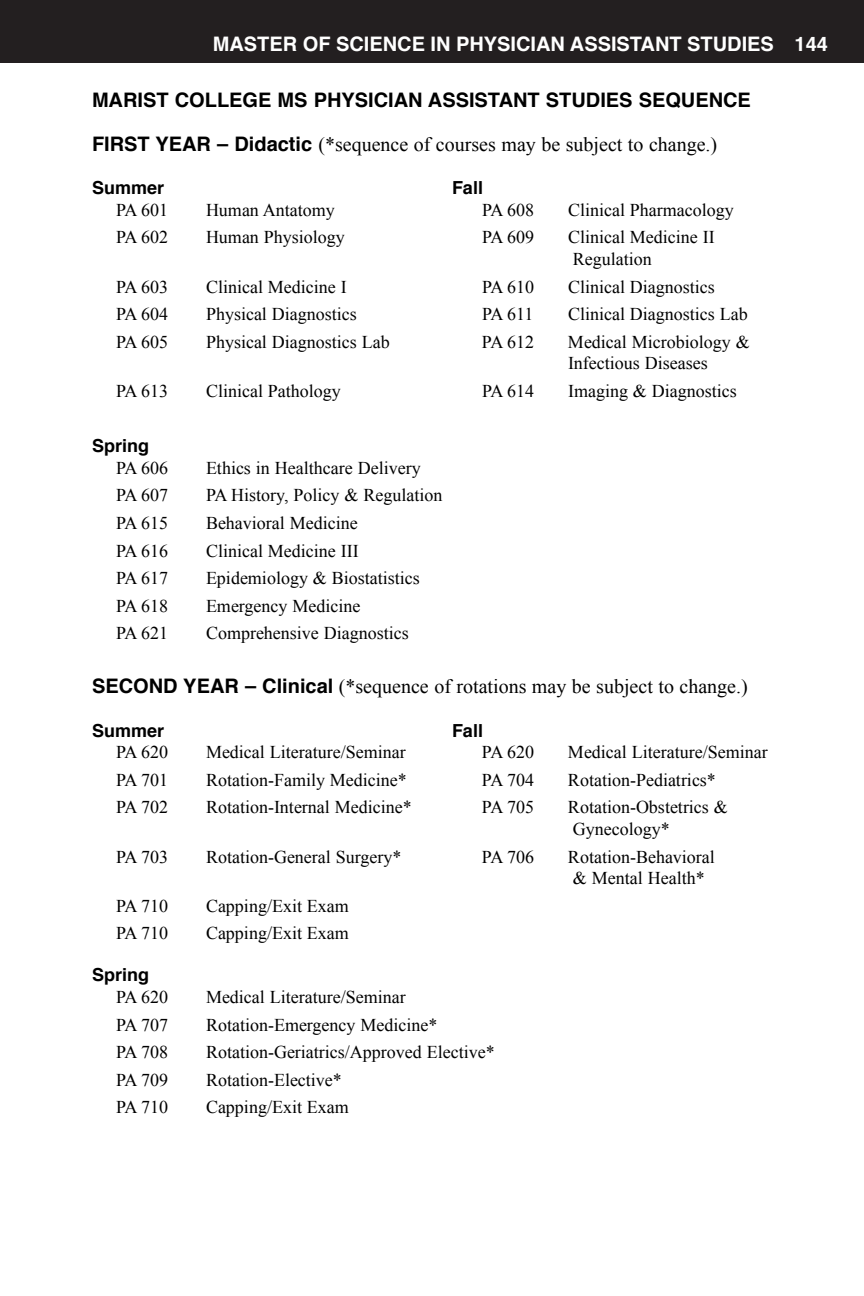
<style>
.page{position:relative;width:864px;height:1296px;background:#fff}
.page>*{position:absolute;margin:0;border:0;box-sizing:border-box;transform-origin:0 0}
.t1{font:20px "Times New Roman";color:#000}
.t2{font:700 20px "Helvetica";color:#000}
.t3{font:700 20px "Helvetica";color:#fff}
.t4{font:18px/21.6px "Times New Roman";color:#000}
.t5{font:700 18px "Helvetica";color:#000}
.s1{font-family:"Helvetica";font-weight:700}
</style>
<div class="page">
<div style="left:0;top:0;width:864px;height:63px;background:#231f20"></div>
<p class="t3" style="left:213px;top:28px;width:617px">MASTER OF SCIENCE IN PHYSICIAN ASSISTANT STUDIES 144</p>
<p class="t2" style="left:92px;top:84px;width:660px">MARIST COLLEGE MS PHYSICIAN ASSISTANT STUDIES SEQUENCE</p>
<p class="t1" style="left:92px;top:131px;width:627px"><span class="s1">FIRST YEAR – Didactic</span> (*sequence of courses may be subject to change.)</p>
<p class="t5" style="left:92px;top:173px;width:74px">Summer</p>
<p class="t5" style="left:452px;top:173px;width:33px">Fall</p>
<p class="t4" style="left:116px;top:199px;width:54px">PA 601</p>
<p class="t4" style="left:206px;top:199px;width:130px">Human Antatomy</p>
<p class="t4" style="left:482px;top:199px;width:54px">PA 608</p>
<p class="t4" style="left:568px;top:199px;width:167px">Clinical Pharmacology</p>
<p class="t4" style="left:116px;top:226px;width:54px">PA 602</p>
<p class="t4" style="left:206px;top:226px;width:140px">Human Physiology</p>
<p class="t4" style="left:482px;top:226px;width:54px">PA 609</p>
<p class="t4" style="left:568px;top:226px;width:148px">Clinical Medicine II<br>Regulation</p>
<p class="t4" style="left:116px;top:275px;width:54px">PA 603</p>
<p class="t4" style="left:206px;top:275px;width:142px">Clinical Medicine I</p>
<p class="t4" style="left:482px;top:275px;width:54px">PA 610</p>
<p class="t4" style="left:568px;top:275px;width:148px">Clinical Diagnostics</p>
<p class="t4" style="left:116px;top:303px;width:54px">PA 604</p>
<p class="t4" style="left:206px;top:303px;width:152px">Physical Diagnostics</p>
<p class="t4" style="left:482px;top:303px;width:53px">PA 611</p>
<p class="t4" style="left:568px;top:303px;width:181px">Clinical Diagnostics Lab</p>
<p class="t4" style="left:116px;top:331px;width:54px">PA 605</p>
<p class="t4" style="left:206px;top:331px;width:185px">Physical Diagnostics Lab</p>
<p class="t4" style="left:482px;top:331px;width:54px">PA 612</p>
<p class="t4" style="left:568px;top:331px;width:183px">Medical Microbiology &amp;<br>Infectious Diseases</p>
<p class="t4" style="left:116px;top:380px;width:54px">PA 613</p>
<p class="t4" style="left:206px;top:380px;width:136px">Clinical Pathology</p>
<p class="t4" style="left:482px;top:380px;width:54px">PA 614</p>
<p class="t4" style="left:568px;top:380px;width:170px">Imaging &amp; Diagnostics</p>
<p class="t5" style="left:92px;top:431px;width:59px">Spring</p>
<p class="t4" style="left:116px;top:457px;width:54px">PA 606</p>
<p class="t4" style="left:206px;top:457px;width:216px">Ethics in Healthcare Delivery</p>
<p class="t4" style="left:116px;top:484px;width:54px">PA 607</p>
<p class="t4" style="left:206px;top:484px;width:238px">PA History, Policy &amp; Regulation</p>
<p class="t4" style="left:116px;top:512px;width:54px">PA 615</p>
<p class="t4" style="left:206px;top:512px;width:153px">Behavioral Medicine</p>
<p class="t4" style="left:116px;top:539px;width:54px">PA 616</p>
<p class="t4" style="left:206px;top:539px;width:154px">Clinical Medicine III</p>
<p class="t4" style="left:116px;top:567px;width:54px">PA 617</p>
<p class="t4" style="left:206px;top:567px;width:215px">Epidemiology &amp; Biostatistics</p>
<p class="t4" style="left:116px;top:595px;width:54px">PA 618</p>
<p class="t4" style="left:206px;top:595px;width:156px">Emergency Medicine</p>
<p class="t4" style="left:116px;top:622px;width:54px">PA 621</p>
<p class="t4" style="left:206px;top:622px;width:204px">Comprehensive Diagnostics</p>
<p class="t1" style="left:92px;top:673px;width:657px"><span class="s1">SECOND YEAR – Clinical</span> (*sequence of rotations may be subject to change.)</p>
<p class="t5" style="left:92px;top:716px;width:74px">Summer</p>
<p class="t5" style="left:452px;top:716px;width:33px">Fall</p>
<p class="t4" style="left:116px;top:741px;width:54px">PA 620</p>
<p class="t4" style="left:206px;top:741px;width:201px">Medical Literature/Seminar</p>
<p class="t4" style="left:482px;top:741px;width:54px">PA 620</p>
<p class="t4" style="left:568px;top:741px;width:201px">Medical Literature/Seminar</p>
<p class="t4" style="left:116px;top:769px;width:54px">PA 701</p>
<p class="t4" style="left:206px;top:769px;width:202px">Rotation-Family Medicine*</p>
<p class="t4" style="left:482px;top:769px;width:54px">PA 704</p>
<p class="t4" style="left:568px;top:769px;width:149px">Rotation-Pediatrics*</p>
<p class="t4" style="left:116px;top:796px;width:54px">PA 702</p>
<p class="t4" style="left:206px;top:796px;width:207px">Rotation-Internal Medicine*</p>
<p class="t4" style="left:482px;top:796px;width:54px">PA 705</p>
<p class="t4" style="left:568px;top:796px;width:161px">Rotation-Obstetrics &amp;<br>Gynecology*</p>
<p class="t4" style="left:116px;top:846px;width:54px">PA 703</p>
<p class="t4" style="left:206px;top:846px;width:197px">Rotation-General Surgery*</p>
<p class="t4" style="left:482px;top:846px;width:54px">PA 706</p>
<p class="t4" style="left:568px;top:846px;width:148px">Rotation-Behavioral &amp; Mental Health*</p>
<p class="t4" style="left:116px;top:895px;width:54px">PA 710</p>
<p class="t4" style="left:206px;top:895px;width:144px">Capping/Exit Exam</p>
<p class="t4" style="left:116px;top:922px;width:54px">PA 710</p>
<p class="t4" style="left:206px;top:922px;width:144px">Capping/Exit Exam</p>
<p class="t5" style="left:92px;top:961px;width:59px">Spring</p>
<p class="t4" style="left:116px;top:986px;width:54px">PA 620</p>
<p class="t4" style="left:206px;top:986px;width:201px">Medical Literature/Seminar</p>
<p class="t4" style="left:116px;top:1014px;width:54px">PA 707</p>
<p class="t4" style="left:206px;top:1014px;width:233px">Rotation-Emergency Medicine*</p>
<p class="t4" style="left:116px;top:1041px;width:54px">PA 708</p>
<p class="t4" style="left:206px;top:1041px;width:290px">Rotation-Geriatrics/Approved Elective*</p>
<p class="t4" style="left:116px;top:1069px;width:54px">PA 709</p>
<p class="t4" style="left:206px;top:1069px;width:137px">Rotation-Elective*</p>
<p class="t4" style="left:116px;top:1096px;width:54px">PA 710</p>
<p class="t4" style="left:206px;top:1096px;width:144px">Capping/Exit Exam</p>
</div>
